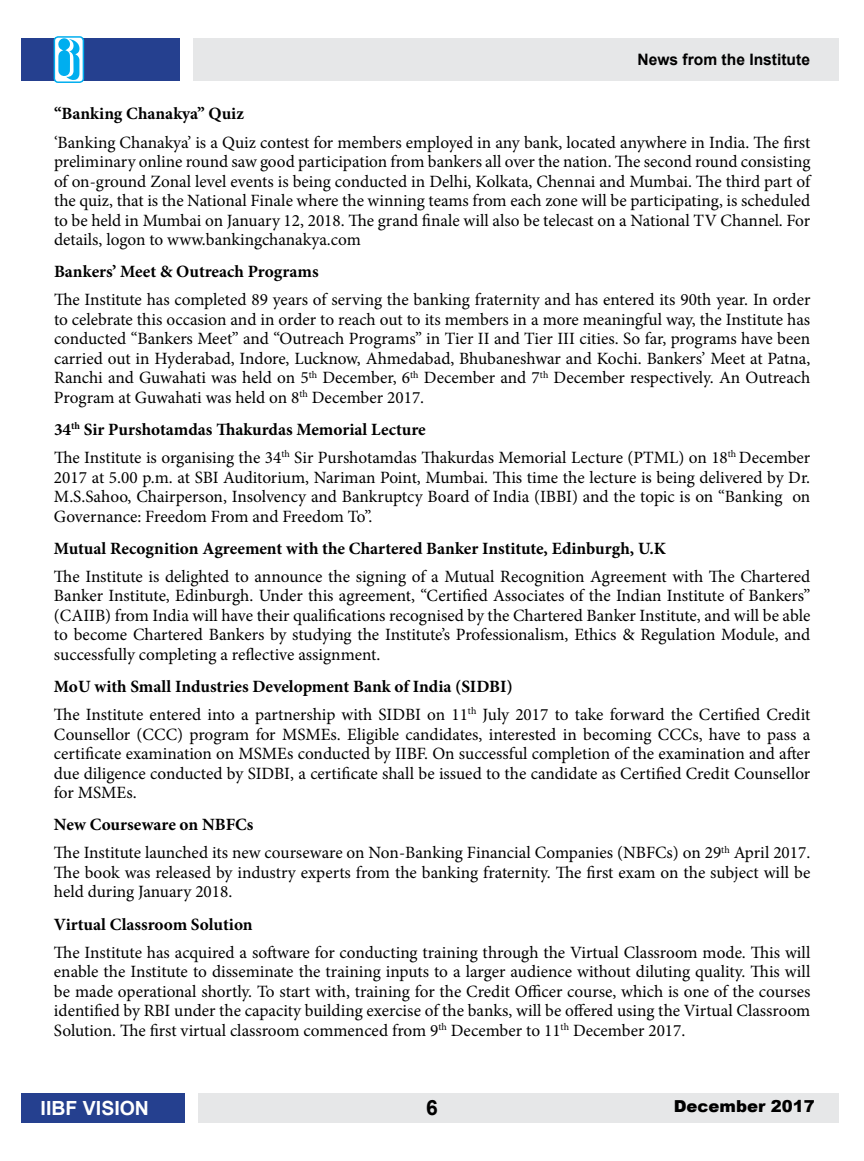
<style>
.page{position:relative;width:864px;height:1161px;background:#fff}
.page>*{position:absolute;margin:0;border:0;box-sizing:border-box;transform-origin:0 0}
.t1{font:700 21px "Arial";color:#000}
.t2{font:700 19.5px "Arial";color:#fff}
.t3{font:17.25px/19.5px "Minion Pro";color:#000;text-align:justify}
.t4{font:700 17.25px "Minion Pro";color:#000}
.t5{font:900 16.5px "Arial";color:#000}
.t6{font:700 15.75px "Arial";color:#000}
.s1{font-weight:700}
</style>
<div class="page">
<div style="left:193px;top:38px;width:645px;height:43px;background:#e6e7e8"></div>
<div style="left:21px;top:38px;width:159px;height:43px;background:#25408f"></div>
<div style="left:198px;top:1093px;width:640px;height:30px;background:#e6e7e8"></div>
<div style="left:21px;top:1093px;width:164px;height:30px;background:#25408f"></div>
<div style="left:54px;top:37px;width:29px;height:45px;background:#fff;border-radius:4px"></div>
<div style="left:54px;top:36px;width:30px;height:47px;border:2px solid #00aeef;border-radius:4px"></div>
<svg style="left:58px;top:38px;width:22px;height:43px"></svg>
<p class="t6" style="left:638px;top:49px;width:174px">News from the Institute</p>
<p class="t4" style="left:54px;top:101px;width:192px">“Banking Chanakya” Quiz</p>
<p class="t3" style="left:54px;top:132px;width:758px">‘Banking Chanakya’ is a Quiz contest for members employed in any bank, located anywhere in India. The first preliminary online round saw good participation from bankers all over the nation. The second round consisting of on-ground Zonal level events is being conducted in Delhi, Kolkata, Chennai and Mumbai. The third part of the quiz, that is the National Finale where the winning teams from each zone will be participating, is scheduled to be held in Mumbai on January 12, 2018. The grand finale will also be telecast on a National TV Channel. For details, logon to www.bankingchanakya.com</p>
<p class="t4" style="left:54px;top:260px;width:266px">Bankers’ Meet &amp; Outreach Programs</p>
<p class="t3" style="left:54px;top:290px;width:758px">The Institute has completed 89 years of serving the banking fraternity and has entered its 90th year. In order to celebrate this occasion and in order to reach out to its members in a more meaningful way, the Institute has conducted “Bankers Meet” and “Outreach Programs” in Tier II and Tier III cities. So far, programs have been carried out in Hyderabad, Indore, Lucknow, Ahmedabad, Bhubaneshwar and Kochi. Bankers’ Meet at Patna, Ranchi and Guwahati was held on 5<sup>th</sup> December, 6<sup>th</sup> December and 7<sup>th</sup> December respectively. An Outreach Program at Guwahati was held on 8<sup>th</sup> December 2017.</p>
<p class="t3" style="left:54px;top:416px;width:758px;line-height:28px"><span class="s1">34</span><sup>th</sup> <span class="s1">Sir Purshotamdas Thakurdas Memorial Lecture<br></span>The Institute is organising the 34<sup>th</sup> Sir Purshotamdas Thakurdas Memorial Lecture (PTML) on 18<sup>th</sup> December</p>
<p class="t3" style="left:54px;top:467px;width:758px">2017 at 5.00 p.m. at SBI Auditorium, Nariman Point, Mumbai. This time the lecture is being delivered by Dr.<br>M.S.Sahoo, Chairperson, Insolvency and Bankruptcy Board of India (IBBI) and the topic is on “Banking on Governance: Freedom From and Freedom To”.</p>
<p class="t4" style="left:54px;top:536px;width:614px">Mutual Recognition Agreement with the Chartered Banker Institute, Edinburgh, U.K</p>
<p class="t3" style="left:54px;top:567px;width:758px">The Institute is delighted to announce the signing of a Mutual Recognition Agreement with The Chartered Banker Institute, Edinburgh. Under this agreement, “Certified Associates of the Indian Institute of Bankers” (CAIIB) from India will have their qualifications recognised by the Chartered Banker Institute, and will be able to become Chartered Bankers by studying the Institute’s Professionalism, Ethics &amp; Regulation Module, and successfully completing a reflective assignment.</p>
<p class="t3" style="left:54px;top:673px;width:758px;line-height:28px"><span class="s1">MoU with Small Industries Development Bank of India (SIDBI)<br></span>The Institute entered into a partnership with SIDBI on 11<sup>th</sup> July 2017 to take forward the Certified Credit</p>
<p class="t3" style="left:54px;top:724px;width:758px">Counsellor (CCC) program for MSMEs. Eligible candidates, interested in becoming CCCs, have to pass a certificate examination on MSMEs conducted by IIBF. On successful completion of the examination and after due diligence conducted by SIDBI, a certificate shall be issued to the candidate as Certified Credit Counsellor for MSMEs.</p>
<p class="t3" style="left:54px;top:811px;width:758px;line-height:28px"><span class="s1">New Courseware on NBFCs<br></span>The Institute launched its new courseware on Non-Banking Financial Companies (NBFCs) on 29<sup>th</sup> April 2017.</p>
<p class="t3" style="left:54px;top:863px;width:758px">The book was released by industry experts from the banking fraternity. The first exam on the subject will be held during January 2018.</p>
<p class="t4" style="left:54px;top:912px;width:200px">Virtual Classroom Solution</p>
<p class="t3" style="left:54px;top:942px;width:758px">The Institute has acquired a software for conducting training through the Virtual Classroom mode. This will enable the Institute to disseminate the training inputs to a larger audience without diluting quality. This will be made operational shortly. To start with, training for the Credit Officer course, which is one of the courses identified by RBI under the capacity building exercise of the banks, will be offered using the Virtual Classroom Solution. The first virtual classroom commenced from 9<sup>th</sup> December to 11<sup>th</sup> December 2017.</p>
<p class="t2" style="left:41px;top:1094px;width:110px">IIBF VISION</p>
<p class="t1" style="left:426px;top:1093px;width:13px">6</p>
<p class="t5" style="left:674px;top:1094px;width:143px">December 2017</p>
</div>
